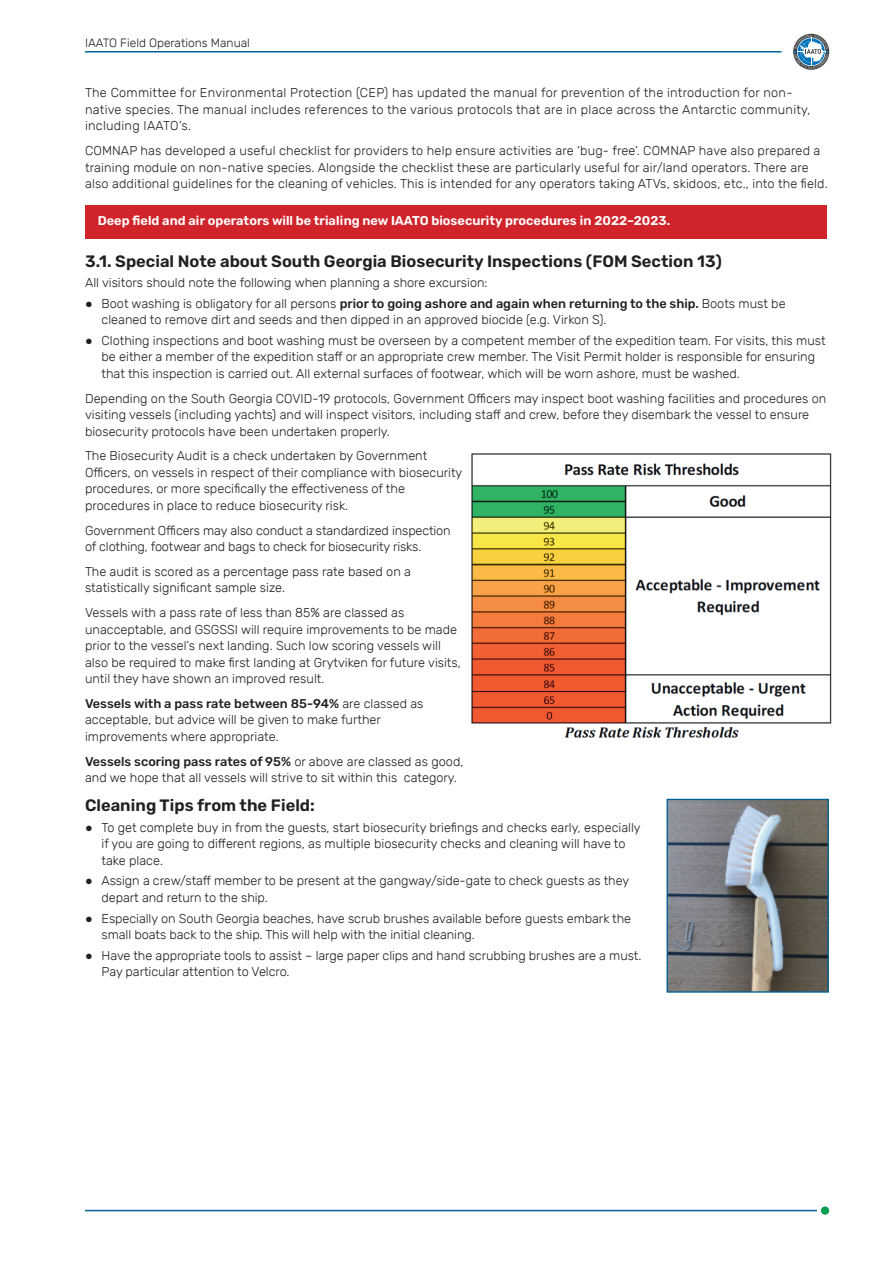
<style>
.page{position:relative;width:893px;height:1263px;background:#fff}
.page>*{position:absolute;margin:0;border:0;box-sizing:border-box;transform-origin:0 0}
.t1{font:600 16.5px "Rubik";color:#231f20}
.t2{font:300 12.75px/16.5px "Rubik";color:#231f20}
.t3{font:300 12.75px/16.5px "Rubik";letter-spacing:.02em;color:#231f20}
.t4{font:600 12.75px "Rubik";color:#fff}
.t5{font:300 12px "Rubik";color:#231f20}
.s1{font-family:"Arial";font-weight:400}
.s2{font-weight:500}
</style>
<div class="page">
<hr style="left:85px;top:51px;width:697px;height:2px;background:#016194">
<svg style="left:793px;top:34px;width:36px;height:36px"></svg>
<svg style="left:794px;top:35px;width:34px;height:34px"></svg>
<hr style="left:85px;top:1210px;width:732px;height:1px;background:#016194">
<div style="left:821px;top:1206px;width:8px;height:9px;background:#099d52;border-radius:50%"></div>
<div style="left:85px;top:205px;width:741px;height:33px;background:#d1232a"></div>
<img style="left:471px;top:453px;width:361px;height:285px">
<img style="left:668px;top:801px;width:159px;height:190px">
<div style="left:666px;top:799px;width:163px;height:194px;border:1px solid #016194"></div>
<p class="t5" style="left:85px;top:37px;width:166px">IAATO Field Operations Manual</p>
<p class="t3" style="left:85px;top:85px;width:727px">The Committee for Environmental Protection (CEP) has updated the manual for prevention of the introduction for non&shy;native species. The manual includes references to the various protocols that are in place across the Antarctic community, including IAATO’s.</p>
<p class="t2" style="left:85px;top:143px;width:744px">COMNAP has developed a useful checklist for providers to help ensure activities are ‘bug- free’. COMNAP have also prepared a training module on non-native species. Alongside the checklist these are particularly useful for air/land operators. There are also additional guidelines for the cleaning of vehicles. This is intended for any operators taking ATVs, skidoos, etc., into the field.</p>
<p class="t4" style="left:98px;top:214px;width:574px">Deep field and air operators will be trialing new IAATO biosecurity procedures in 2022–2023.</p>
<p class="t1" style="left:85px;top:252px;width:638px">3.1. Special Note about South Georgia Biosecurity Inspections (FOM Section 13)</p>
<p class="t2" style="left:85px;top:275px;width:404px">All visitors should note the following when planning a shore excursion:</p>
<p class="t2" style="left:102px;top:295px;width:686px;text-indent:-16px"><span class="s1">●</span> Boot washing is obligatory for all persons <span class="s2">prior to going ashore and again when returning to the ship.</span> Boots must be cleaned to remove dirt and seeds and then dipped in an approved biocide (e.g. Virkon S).</p>
<p class="t2" style="left:102px;top:333px;width:726px;text-indent:-16px"><span class="s1">●</span> Clothing inspections and boot washing must be overseen by a competent member of the expedition team. For visits, this must be either a member of the expedition staff or an appropriate crew member. The Visit Permit holder is responsible for ensuring that this inspection is carried out. All external surfaces of footwear, which will be worn ashore, must be washed.</p>
<p class="t2" style="left:85px;top:390px;width:743px">Depending on the South Georgia COVID-19 protocols, Government Officers may inspect boot washing facilities and procedures on visiting vessels (including yachts) and will inspect visitors, including staff and crew, before they disembark the vessel to ensure biosecurity protocols have been undertaken properly.</p>
<p class="t2" style="left:85px;top:448px;width:379px">The Biosecurity Audit is a check undertaken by Government Officers, on vessels in respect of their compliance with biosecurity procedures, or more specifically the effectiveness of the procedures in place to reduce biosecurity risk.</p>
<p class="t2" style="left:85px;top:522px;width:367px">Government Officers may also conduct a standardized inspection of clothing, footwear and bags to check for biosecurity risks.</p>
<p class="t2" style="left:85px;top:564px;width:327px">The audit is scored as a percentage pass rate based on a statistically significant sample size.</p>
<p class="t2" style="left:85px;top:605px;width:377px">Vessels with a pass rate of less than 85% are classed as unacceptable, and GSGSSI will require improvements to be made prior to the vessel’s next landing. Such low scoring vessels will also be required to make first landing at Grytviken for future visits, until they have shown an improved result.</p>
<p class="t2" style="left:85px;top:696px;width:340px"><span class="s2">Vessels with a pass rate between 85-94%</span> are classed as acceptable, but advice will be given to make further improvements where appropriate.</p>
<p class="t2" style="left:85px;top:753px;width:380px"><span class="s2">Vessels scoring pass rates of 95%</span> or above are classed as good, and we hope that all vessels will strive to sit within this category.</p>
<p class="t1" style="left:85px;top:796px;width:231px">Cleaning Tips from the Field:</p>
<p class="t2" style="left:102px;top:819px;width:541px;text-indent:-16px"><span class="s1">●</span> To get complete buy in from the guests, start biosecurity briefings and checks early, especially if you are going to different regions, as multiple biosecurity checks and cleaning will have to take place.</p>
<p class="t2" style="left:102px;top:873px;width:529px;text-indent:-16px"><span class="s1">●</span> Assign a crew/staff member to be present at the gangway/side-gate to check guests as they depart and return to the ship.</p>
<p class="t2" style="left:102px;top:910px;width:531px;text-indent:-16px"><span class="s1">●</span> Especially on South Georgia beaches, have scrub brushes available before guests embark the small boats back to the ship. This will help with the initial cleaning.</p>
<p class="t2" style="left:102px;top:947px;width:541px;text-indent:-16px"><span class="s1">●</span> Have the appropriate tools to assist – large paper clips and hand scrubbing brushes are a must.<br>Pay particular attention to Velcro.</p>
</div>
